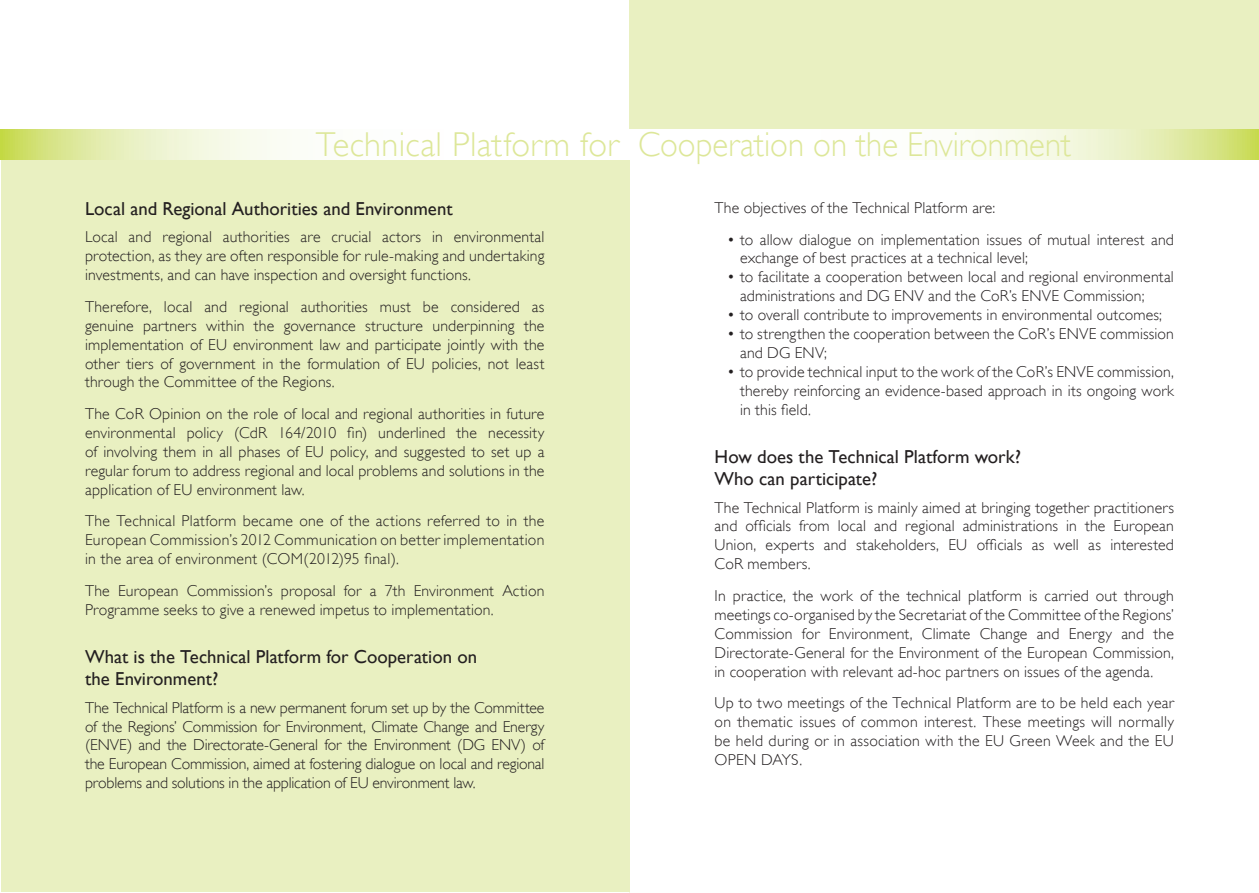
<style>
.page{position:relative;width:1259px;height:893px;background:#fff}
.page>*{position:absolute;margin:0;border:0;box-sizing:border-box;transform-origin:0 0}
.t1{font:300 34.5px "Gill Sans";color:#dde799;scale:.95 1}
.t2{font:300 34.5px "Gill Sans";color:#dde799}
.t3{font:18.75px/22.5px "Gill Sans";color:#231f20}
.t4{font:300 15.75px/18.9px "Gill Sans";letter-spacing:.01em;color:#231f20;text-align:justify}
</style>
<div class="page">
<div style="left:1px;top:159px;width:628px;height:733px;background:#e9f0c1"></div>
<svg style="left:1px;top:130px;width:286px;height:29px;background:#e7efbb"></svg>
<div style="left:629px;top:0;width:630px;height:159px;background:#e9f0c1"></div>
<svg style="left:629px;top:130px;width:630px;height:29px;background:#f4f7e1"></svg>
<h1 class="t2" style="left:316px;top:126px;width:304px">Technical Platform for</h1>
<p class="t3" style="left:85px;top:197px;width:369px">Local and Regional Authorities and Environment</p>
<p class="t4" style="left:85px;top:228px;width:461px">Local and regional authorities are crucial actors in environmental protection, as they are often responsible for rule-making and undertaking investments, and can have inspection and oversight functions.</p>
<p class="t4" style="left:85px;top:297px;width:461px">Therefore, local and regional authorities must be considered as genuine partners within the governance structure underpinning the implementation of EU environment law and participate jointly with the other tiers of government in the formulation of EU policies, not least through the Committee of the Regions.</p>
<p class="t4" style="left:85px;top:404px;width:461px">The CoR Opinion on the role of local and regional authorities in future environmental policy (CdR 164/2010 fin) underlined the necessity of involving them in all phases of EU policy, and suggested to set up a regular forum to address regional and local problems and solutions in the application of EU environment law.</p>
<p class="t4" style="left:85px;top:512px;width:461px">The Technical Platform became one of the actions referred to in the European Commission’s 2012 Communication on better implementation in the area of environment (COM(2012)95 final).</p>
<p class="t4" style="left:85px;top:581px;width:461px">The European Commission’s proposal for a 7th Environment Action<br>Programme seeks to give a renewed impetus to implementation.</p>
<p class="t3" style="left:85px;top:645px;width:393px">What is the Technical Platform for Cooperation on the Environment?</p>
<p class="t4" style="left:85px;top:698px;width:461px">The Technical Platform is a new permanent forum set up by the Committee of the Regions’ Commission for Environment, Climate Change and Energy (ENVE) and the Directorate-General for the Environment (DG ENV) of the European Commission, aimed at fostering dialogue on local and regional problems and solutions in the application of EU environment law.</p>
<h1 class="t1" style="left:638px;top:126px;width:457px">Cooperation on the Environment</h1>
<p class="t4" style="left:714px;top:198px;width:282px">The objectives of the Technical Platform are:</p>
<p class="t4" style="left:740px;top:230px;width:435px;text-indent:-13px">• to allow dialogue on implementation issues of mutual interest and exchange of best practices at a technical level;</p>
<p class="t4" style="left:740px;top:268px;width:435px;text-indent:-13px">• to facilitate a cooperation between local and regional environmental administrations and DG ENV and the CoR’s ENVE Commission;</p>
<p class="t4" style="left:727px;top:305px;width:436px">• to overall contribute to improvements in environmental outcomes;</p>
<p class="t4" style="left:740px;top:324px;width:435px;text-indent:-13px">• to strengthen the cooperation between the CoR’s ENVE commission and DG ENV;</p>
<p class="t4" style="left:740px;top:362px;width:435px;text-indent:-13px">• to provide technical input to the work of the CoR’s ENVE commission, thereby reinforcing an evidence-based approach in its ongoing work in this field.</p>
<p class="t3" style="left:714px;top:445px;width:308px">How does the Technical Platform work?<br>Who can participate?</p>
<p class="t4" style="left:714px;top:498px;width:461px">The Technical Platform is mainly aimed at bringing together practitioners and officials from local and regional administrations in the European Union, experts and stakeholders, EU officials as well as interested CoR members.</p>
<p class="t4" style="left:714px;top:586px;width:461px">In practice, the work of the technical platform is carried out through meetings co-organised by the Secretariat of the Committee of the Regions’ Commission for Environment, Climate Change and Energy and the Directorate-General for the Environment of the European Commission, in cooperation with relevant ad-hoc partners on issues of the agenda.</p>
<p class="t4" style="left:714px;top:693px;width:461px">Up to two meetings of the Technical Platform are to be held each year on thematic issues of common interest. These meetings will normally be held during or in association with the EU Green Week and the EU OPEN DAYS.</p>
</div>
